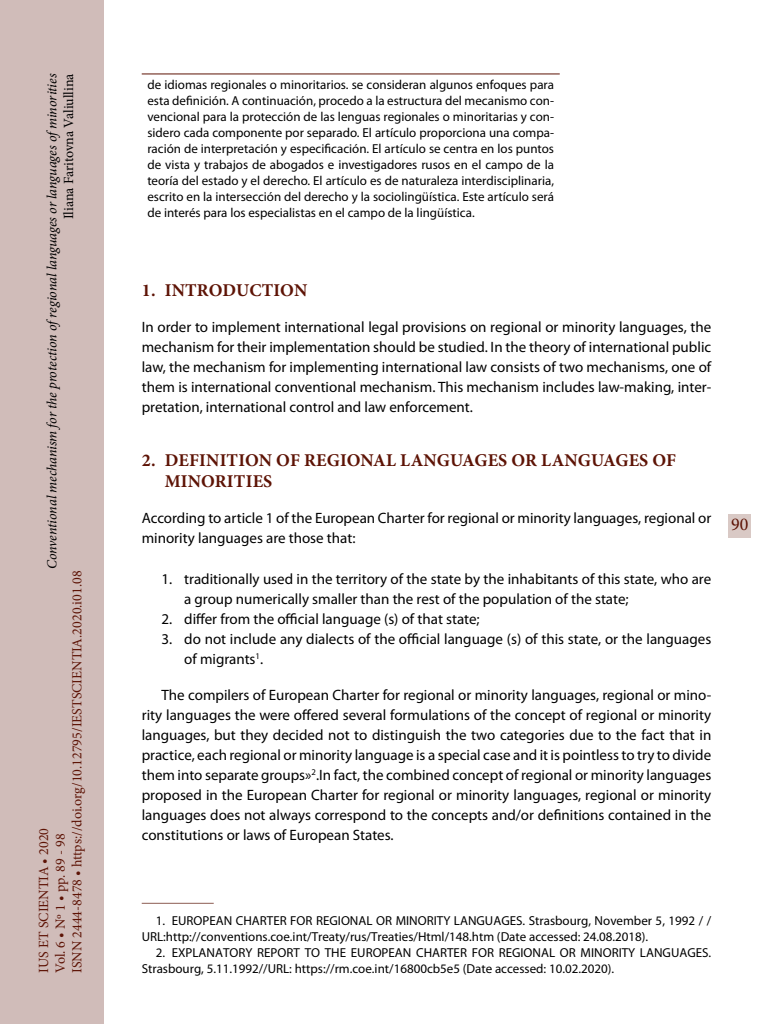
<style>
.page{position:relative;width:768px;height:1024px;background:#fff}
.page>*{position:absolute;margin:0;border:0;box-sizing:border-box;transform-origin:0 0}
._40_Enunciado{font:700 18px/21.6px "Minion Pro";letter-spacing:.01em;color:#5d1305}
.t1{font:18px "Minion Pro";color:#5d1305}
._00_bsc_esp{font:15px/20px "Myriad Pro";color:#000}
._00_bsc_Ingl_Sin{font:15px/20px "Myriad Pro";color:#000;text-align:justify}
.t2{font:14px/16.8px "Minion Pro";color:#5d1305}
.t3{font:italic 14px "Minion Pro";letter-spacing:-.01em;color:#000}
.t4{font:14px "Minion Pro";letter-spacing:-.005em;color:#000}
.resumen_texto{font:13px/16px "Myriad Pro";color:#000;text-align:justify}
.zz_notas_INGL{font:13px/16px "Myriad Pro";color:#000}
</style>
<div class="page">
<hr style="left:142px;top:903px;width:72px;height:1px;background:#8c5c52">
<hr style="left:142px;top:74px;width:418px;height:1px;background:#5d1305">
<div style="left:0;top:0;width:103px;height:1024px;background:#d0bcb9"></div>
<div style="left:728px;top:514px;width:23px;height:24px;background:#d9c9c5"></div>
<p class="t3" style="left:42px;top:569px;width:497px;rotate:-90deg">Conventional mechanism for the protection ofregional languages or languages ofminorities</p>
<p class="t4" style="left:59px;top:219px;width:147px;rotate:-90deg">Iliana Faritovna Valiullina</p>
<p class="t2" style="left:35px;top:973px;width:404px;rotate:-90deg">IUS ET SCIENTIA • 2020<br>Vol. 6 • Nº 1 • pp. 89 - 98<br>ISNN 2444-8478 • https://doi.org/10.12795/IESTSCIENTIA.2020.i01.08</p>
<p class="resumen_texto" style="left:147px;top:77px;width:408px">de idiomas regionales o minoritarios. se consideran algunos enfoques para esta definición. A continuación, procedo a la estructura del mecanismo con&shy;vencional para la protección de las lenguas regionales o minoritarias y con&shy;sidero cada componente por separado. El artículo proporciona una compa&shy;ración de interpretación y especificación. El artículo se centra en los puntos de vista y trabajos de abogados e investigadores rusos en el campo de la teoría del estado y el derecho. El artículo es de naturaleza interdisciplinaria, escrito en la intersección del derecho y la sociolingüística. Este artículo será de interés para los especialistas en el campo de la lingüística.</p>
<p class="_40_Enunciado" style="left:142px;top:280px;width:167px">1. INTRODUCTION</p>
<p class="_00_bsc_Ingl_Sin" style="left:142px;top:317px;width:571px">In order to implement international legal provisions on regional or minority languages, the mechanism for their implementation should be studied. In the theory of international public law, the mechanism for implementing international law consists of two mechanisms, one of them is international conventional mechanism. This mechanism includes law-making, inter&shy;pretation, international control and law enforcement.</p>
<p class="_40_Enunciado" style="left:165px;top:449px;width:513px;text-indent:-23px">2. DEFINITION OF REGIONAL LANGUAGES OR LANGUAGES OF<br>MINORITIES</p>
<p class="_00_bsc_Ingl_Sin" style="left:142px;top:508px;width:571px">According to article 1 of the European Charter for regional or minority languages, regional or minority languages are those that:</p>
<p class="_00_bsc_esp" style="left:184px;top:569px;width:528px;text-indent:-23px">1. traditionally used in the territory of the state by the inhabitants of this state, who are a group numerically smaller than the rest of the population of the state;</p>
<p class="_00_bsc_esp" style="left:162px;top:609px;width:320px">2. differ from the official language (s) of that state;</p>
<p class="_00_bsc_esp" style="left:184px;top:629px;width:529px;text-indent:-23px">3. do not include any dialects of the official language (s) of this state, or the languages of migrants<sup>1</sup>.</p>
<p class="_00_bsc_esp" style="left:142px;top:685px;width:571px;text-align:justify;text-indent:20px">The compilers of European Charter for regional or minority languages, regional or mino&shy;rity languages the were offered several formulations of the concept of regional or minority languages, but they decided not to distinguish the two categories due to the fact that in practice, each regional or minority language is a special case and it is pointless to try to divide them into separate groups»<sup>2</sup>.In fact, the combined concept of regional or minority languages proposed in the European Charter for regional or minority languages, regional or minority languages does not always correspond to the concepts and/or definitions contained in the constitutions or laws of European States.</p>
<p class="t1" style="left:731px;top:512px;width:19px">90</p>
<p class="zz_notas_INGL" style="left:142px;top:912px;width:571px;text-indent:14px">1. EUROPEAN CHARTER FOR REGIONAL OR MINORITY LANGUAGES. Strasbourg, November 5, 1992 / /<br>URL:http://conventions.coe.int/Treaty/rus/Treaties/Html/148.htm (Date accessed: 24.08.2018).</p>
<p class="zz_notas_INGL" style="left:142px;top:944px;width:571px;text-indent:14px">2. EXPLANATORY REPORT TO THE EUROPEAN CHARTER FOR REGIONAL OR MINORITY LANGUAGES.<br>Strasbourg, 5.11.1992//URL: https://rm.coe.int/16800cb5e5 (Date accessed: 10.02.2020).</p>
</div>
